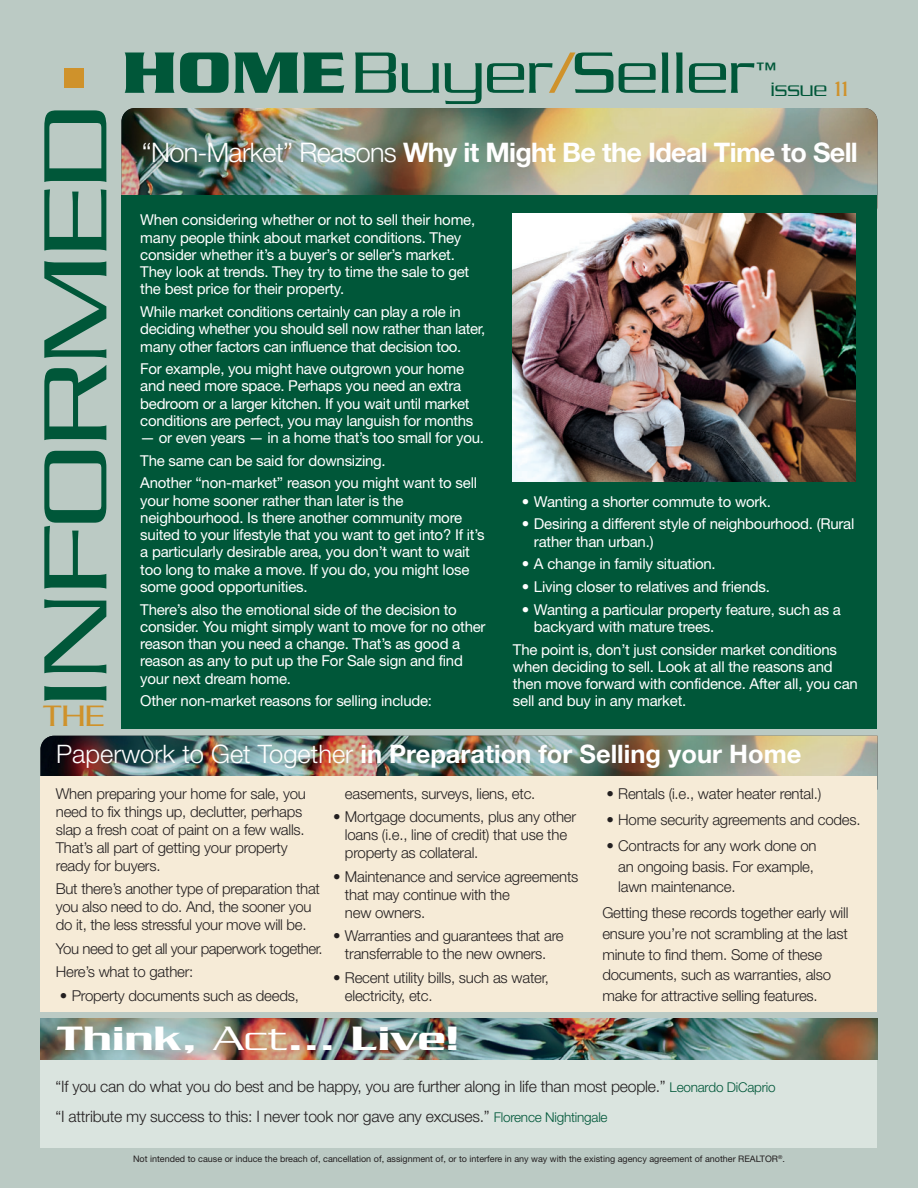
<style>
.page{position:relative;width:918px;height:1188px;background:#bbcac4}
.page>*{position:absolute;margin:0;border:0;box-sizing:border-box;transform-origin:0 0}
.t1{font:300 96.9px "Serpentine Std";color:#005739;scale:1.27 1}
.t2{font:300 63px "Serpentine Std";color:#005739;scale:1.12 1}
.t3{font:500 36.6px "Serpentine Std";color:#fff;scale:1.21 1}
.t4{font:300 31.95px "Serpentine Std";color:#cf922b;scale:1.08 1}
.t5{font:700 27px "Helvetica Neue LT Std";letter-spacing:-.025em;color:#fff}
.t6{font:700 25.5px "Helvetica Neue LT Std";color:#fff}
.t7{font:300 22.5px "Serpentine Std";color:#005739}
.t8{font:300 21px "Serpentine Std";color:#005739;scale:1.12 1}
.t9{font:300 15.75px/30px "Helvetica Neue LT Std";letter-spacing:-.015em;color:#231f20}
.t10{font:15px/17.2px "Helvetica Neue LT Std";letter-spacing:-.015em;color:#fff}
.t11{font:300 15px/18px "Helvetica Neue LT Std";letter-spacing:-.015em;color:#231f20}
.t12{font:9px "Helvetica Neue LT Std";color:#231f20}
.s1{font-weight:700}
.s2{color:#cf922b}
.s3{font-weight:300}
.s4{font-size:13.5px;color:#005739}
</style>
<div class="page">
<div style="left:41px;top:1029px;width:836px;height:118px;background:#dae4df"></div>
<img style="left:122px;top:108px;width:756px;height:111px;border-radius:14px">
<div style="left:65px;top:68px;width:19px;height:20px;background:#cf922b"></div>
<div style="left:122px;top:196px;width:756px;height:533px;background:#005739"></div>
<img style="left:513px;top:213px;width:342px;height:268px">
<img style="left:40px;top:736px;width:838px;height:41px">
<img style="left:40px;top:1019px;width:838px;height:41px">
<div style="left:40px;top:777px;width:838px;height:235px;background:#f6ebd7"></div>
<h1 class="t1" style="left:16px;top:708px;width:476px;rotate:-90deg">INFORMED</h1>
<h3 class="t4" style="left:43px;top:696px;width:58px">THE</h3>
<h2 class="t2" style="left:122px;top:34px;width:566px"><span class="s1">HOME</span>Buyer<span class="s2">/</span>Seller</h2>
<h3 class="t8" style="left:754px;top:57px;width:22px">™</h3>
<h3 class="t7" style="left:770px;top:75px;width:80px">issue <span class="s2">11</span></h3>
<h3 class="t5" style="left:142px;top:142px;width:718px"><span class="s3">“Non-Market” Reasons</span> Why it Might Be the Ideal Time to Sell</h3>
<p class="t10" style="left:140px;top:213px;width:336px">When considering whether or not to sell their home, many people think about market conditions. They consider whether it’s a buyer’s or seller’s market.<br>They look at trends. They try to time the sale to get the best price for their property.</p>
<p class="t10" style="left:140px;top:305px;width:347px">While market conditions certainly can play a role in deciding whether you should sell now rather than later, many other factors can influence that decision too.</p>
<p class="t10" style="left:140px;top:362px;width:335px">For example, you might have outgrown your home and need more space. Perhaps you need an extra bedroom or a larger kitchen. If you wait until market conditions are perfect, you may languish for months</p>
<p class="t10" style="left:140px;top:428px;width:345px;line-height:22.6px">— or even years — in a home that’s too small for you.<br>The same can be said for downsizing.<br>Another “non-market” reason you might want to sell</p>
<p class="t10" style="left:140px;top:493px;width:346px">your home sooner rather than later is the neighbourhood. Is there another community more suited to your lifestyle that you want to get into? If it’s a particularly desirable area, you don’t want to wait too long to make a move. If you do, you might lose some good opportunities.</p>
<p class="t10" style="left:140px;top:602px;width:347px">There’s also the emotional side of the decision to consider. You might simply want to move for no other reason than you need a change. That’s as good a reason as any to put up the For Sale sign and find your next dream home.</p>
<p class="t10" style="left:140px;top:694px;width:293px">Other non-market reasons for selling include:</p>
<p class="t10" style="left:522px;top:494px;width:251px">• Wanting a shorter commute to work.</p>
<p class="t10" style="left:534px;top:517px;width:322px;text-indent:-12px">• Desiring a different style of neighbourhood. (Rural rather than urban.)</p>
<p class="t10" style="left:522px;top:557px;width:196px">• A change in family situation.</p>
<p class="t10" style="left:522px;top:580px;width:250px">• Living closer to relatives and friends.</p>
<p class="t10" style="left:534px;top:602px;width:308px;text-indent:-12px">• Wanting a particular property feature, such as a backyard with mature trees.</p>
<p class="t10" style="left:513px;top:642px;width:347px">The point is, don’t just consider market conditions when deciding to sell. Look at all the reasons and then move forward with confidence. After all, you can</p>
<p class="t10" style="left:513px;top:694px;width:175px">sell and buy in any market.</p>
<h3 class="t6" style="left:56px;top:745px;width:747px"><span class="s3">Paperwork to Get Together</span> in Preparation for Selling your Home</h3>
<p class="t11" style="left:56px;top:786px;width:252px">When preparing your home for sale, you need to fix things up, declutter, perhaps slap a fresh coat of paint on a few walls.<br>That’s all part of getting your property ready for buyers.</p>
<p class="t11" style="left:56px;top:882px;width:266px">But there’s another type of preparation that you also need to do. And, the sooner you do it, the less stressful your move will be.</p>
<p class="t11" style="left:56px;top:938px;width:268px;line-height:23.4px">You need to get all your paperwork together.<br>Here’s what to gather:</p>
<p class="t11" style="left:60px;top:988px;width:241px">• Property documents such as deeds,</p>
<p class="t11" style="left:345px;top:786px;width:192px">easements, surveys, liens, etc.</p>
<p class="t11" style="left:345px;top:809px;width:233px;text-indent:-12px">• Mortgage documents, plus any other loans (i.e., line of credit) that use the property as collateral.</p>
<p class="t11" style="left:345px;top:869px;width:235px;text-indent:-12px">• Maintenance and service agreements that may continue with the<br>new owners.</p>
<p class="t11" style="left:333px;top:928px;width:232px;text-align:center">• Warranties and guarantees that are transferrable to the new owners.</p>
<p class="t11" style="left:345px;top:970px;width:206px;text-indent:-12px">• Recent utility bills, such as water, electricity, etc.</p>
<h3 class="t3" style="left:57px;top:1016px;width:334px">Think, <span class="s3">Act</span>... Live!</h3>
<p class="t11" style="left:607px;top:786px;width:216px">• Rentals (i.e., water heater rental.)</p>
<p class="t11" style="left:607px;top:812px;width:256px">• Home security agreements and codes.</p>
<p class="t11" style="left:618px;top:837px;width:200px;line-height:20.7px;text-indent:-12px">• Contracts for any work done on an ongoing basis. For example, lawn maintenance.</p>
<p class="t11" style="left:602px;top:904px;width:248px;line-height:20.7px">Getting these records together early will ensure you’re not scrambling at the last minute to find them. Some of these documents, such as warranties, also make for attractive selling features.</p>
<p class="t9" style="left:56px;top:1073px;width:722px">“If you can do what you do best and be happy, you are further along in life than most people.” <span class="s4">Leonardo DiCaprio </span>“I attribute my success to this: I never took nor gave any excuses.” <span class="s4">Florence Nightingale</span></p>
<p class="t12" style="left:133px;top:1156px;width:653px">Not intended to cause or induce the breach of, cancellation of, assignment of, or to interfere in any way with the existing agency agreement of another REALTOR<sup>®</sup>.</p>
</div>
